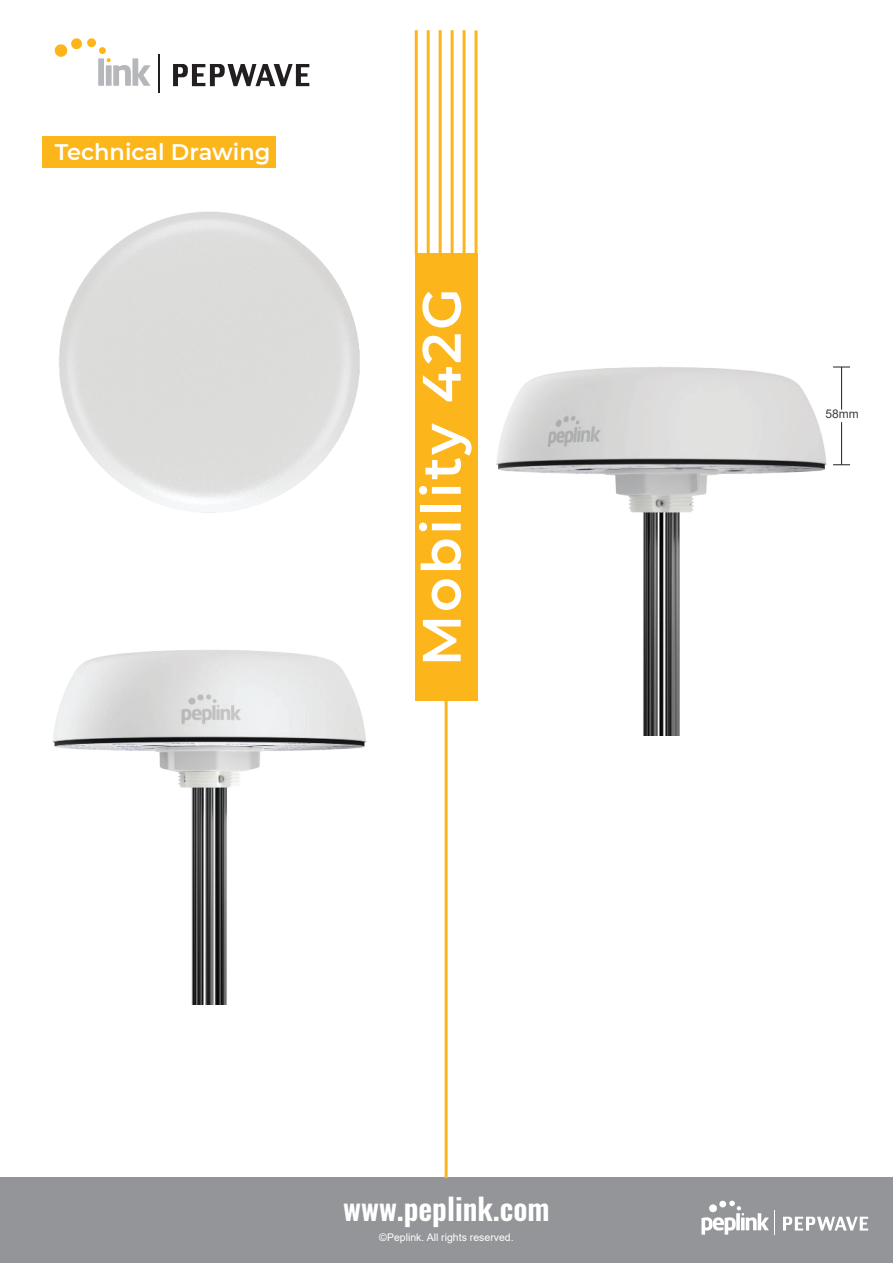
<style>
.page{position:relative;width:893px;height:1263px;background:#fff}
.page>*{position:absolute;margin:0;border:0;box-sizing:border-box;transform-origin:0 0}
.t1{font:600 54px "Montserrat";letter-spacing:.05em;color:#fff}
.t2{font:600 30px "Oswald";color:#fff}
.t3{font:600 22.5px "Montserrat";color:#fff}
.t4{font:12px "Arial";color:#3e3e3f}
.t5{font:10.5px "Arial";color:#fff}
</style>
<div class="page">
<div style="left:43px;top:136px;width:233px;height:32px;background:#fcb61c"></div>
<div style="left:0;top:1178px;width:893px;height:85px;background:#939598"></div>
<svg style="left:783px;top:1217px;width:85px;height:13px"></svg>
<svg style="left:701px;top:1200px;width:74px;height:35px"></svg>
<svg style="left:54px;top:38px;width:96px;height:48px"></svg>
<svg style="left:173px;top:64px;width:136px;height:22px"></svg>
<hr style="left:158px;top:54px;width:2px;height:39px;background:#231f20">
<img style="left:52px;top:650px;width:393px;height:355px">
<img style="left:190px;top:366px;width:661px;height:370px">
<svg style="left:833px;top:464px;width:17px;height:1px"></svg>
<hr style="left:841px;top:367px;width:1px;height:43px;background:#231f20">
<hr style="left:841px;top:422px;width:1px;height:43px;background:#231f20">
<img style="left:59px;top:198px;width:443px;height:330px">
<hr style="left:415px;top:30px;width:3px;height:224px;background:#fcb61c">
<hr style="left:427px;top:30px;width:3px;height:224px;background:#fcb61c">
<hr style="left:439px;top:30px;width:3px;height:224px;background:#fcb61c">
<hr style="left:451px;top:30px;width:3px;height:224px;background:#fcb61c">
<hr style="left:463px;top:30px;width:3px;height:224px;background:#fcb61c">
<hr style="left:474px;top:30px;width:3px;height:224px;background:#fcb61c">
<div style="left:415px;top:254px;width:62px;height:447px;background:#fcb61c"></div>
<hr style="left:445px;top:701px;width:3px;height:477px;background:#fcb61c">
<svg style="left:833px;top:367px;width:17px;height:1px"></svg>
<h3 class="t3" style="left:55px;top:141px;width:217px">Technical Drawing</h3>
<h1 class="t1" style="left:415px;top:666px;width:380px;rotate:-90deg">Mobility 42G</h1>
<h2 class="t2" style="left:343px;top:1196px;width:208px">www.peplink.com</h2>
<p class="t5" style="left:379px;top:1233px;width:136px">©Peplink. All rights reserved.</p>
<p class="t4" style="left:826px;top:410px;width:35px">58mm</p>
</div>
